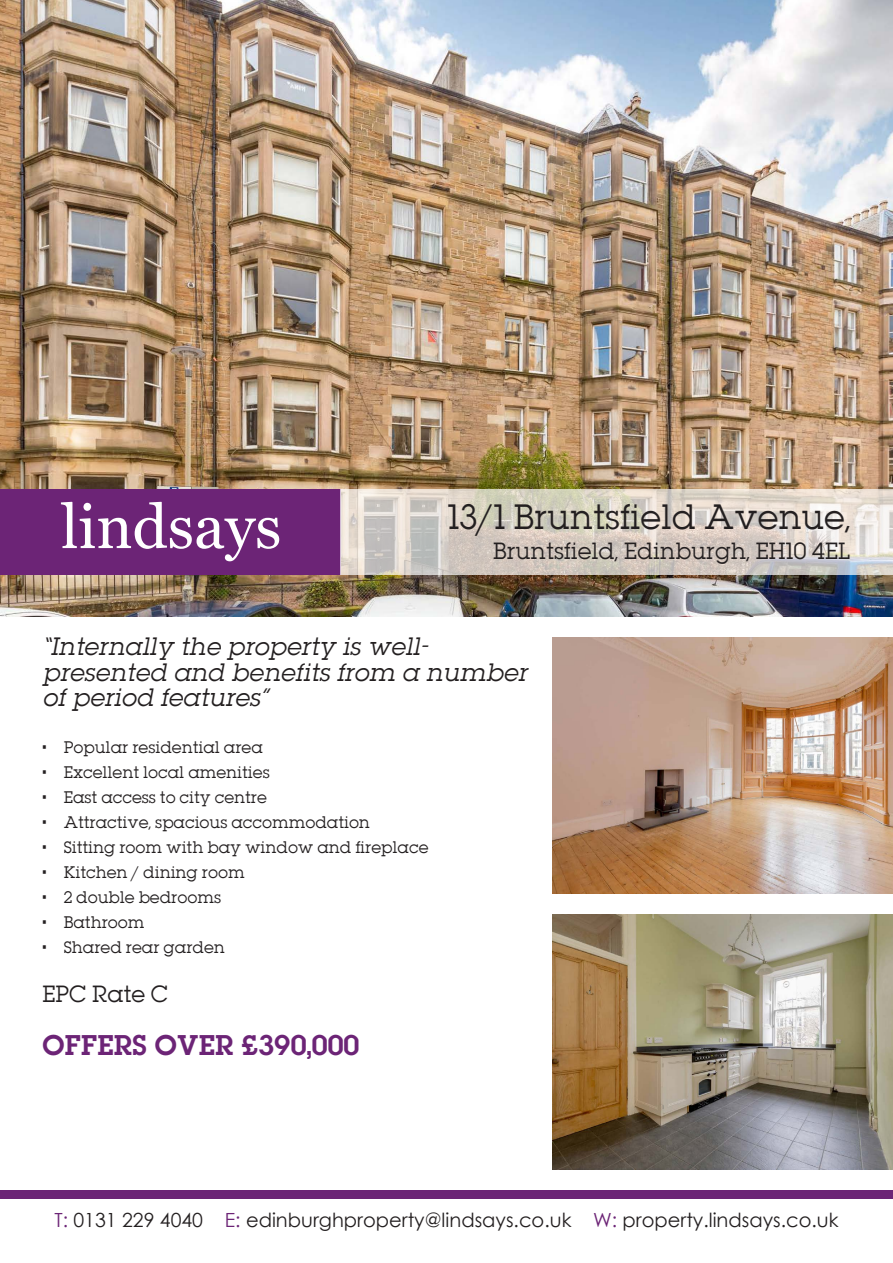
<style>
.page{position:relative;width:893px;height:1263px;background:#fff}
.page>*{position:absolute;margin:0;border:0;box-sizing:border-box;transform-origin:0 0}
.t1{font:31.5px "Lubalin";color:#231f20}
.t2{font:25.5px "Lubalin Demi";color:#6c2476}
.t3{font:italic 22.5px/25.5px "Lubalin";color:#231f20}
.t4{font:21px "Lubalin";color:#231f20}
.t5{font:19.5px "Century Gothic";color:#231f20}
.t6{font:15px "Lubalin";color:#231f20}
.s1{color:#6c2476}
</style>
<div class="page">
<img style="left:0;top:0;width:893px;height:617px">
<img style="left:553px;top:638px;width:340px;height:255px">
<img style="left:553px;top:914px;width:340px;height:255px">
<div style="left:0;top:489px;width:340px;height:85px;background:#6c2476"></div>
<svg style="left:61px;top:502px;width:218px;height:59px"></svg>
<div style="left:0;top:1191px;width:893px;height:8px;background:#6c2476"></div>
<svg style="left:340px;top:489px;width:553px;height:85px"></svg>
<h1 class="t1" style="left:447px;top:496px;width:405px">13/1 Bruntsfield Avenue,</h1>
<h3 class="t4" style="left:493px;top:536px;width:359px">Bruntsfield, Edinburgh, EH10 4EL</h3>
<h3 class="t3" style="left:43px;top:634px;width:486px">“Internally the property is well&shy;presented and benefits from a number of period features”</h3>
<p class="t6" style="left:43px;top:737px;width:222px">• Popular residential area</p>
<p class="t6" style="left:43px;top:762px;width:229px">• Excellent local amenities</p>
<p class="t6" style="left:43px;top:787px;width:226px">• East access to city centre</p>
<p class="t6" style="left:43px;top:812px;width:329px">• Attractive, spacious accommodation</p>
<p class="t6" style="left:43px;top:837px;width:387px">• Sitting room with bay window and fireplace</p>
<p class="t6" style="left:43px;top:862px;width:204px">• Kitchen / dining room</p>
<p class="t6" style="left:43px;top:887px;width:180px">• 2 double bedrooms</p>
<p class="t6" style="left:43px;top:912px;width:104px">• Bathroom</p>
<p class="t6" style="left:43px;top:937px;width:184px">• Shared rear garden</p>
<h3 class="t4" style="left:43px;top:980px;width:127px">EPC Rate C</h3>
<h2 class="t2" style="left:43px;top:1027px;width:319px">OFFERS OVER £390,000</h2>
<h3 class="t5" style="left:54px;top:1206px;width:786px"><span class="s1">T:</span> 0131 229 4040 <span class="s1">E:</span> edinburghproperty@lindsays.co.uk <span class="s1">W:</span> property.lindsays.co.uk</h3>
</div>
